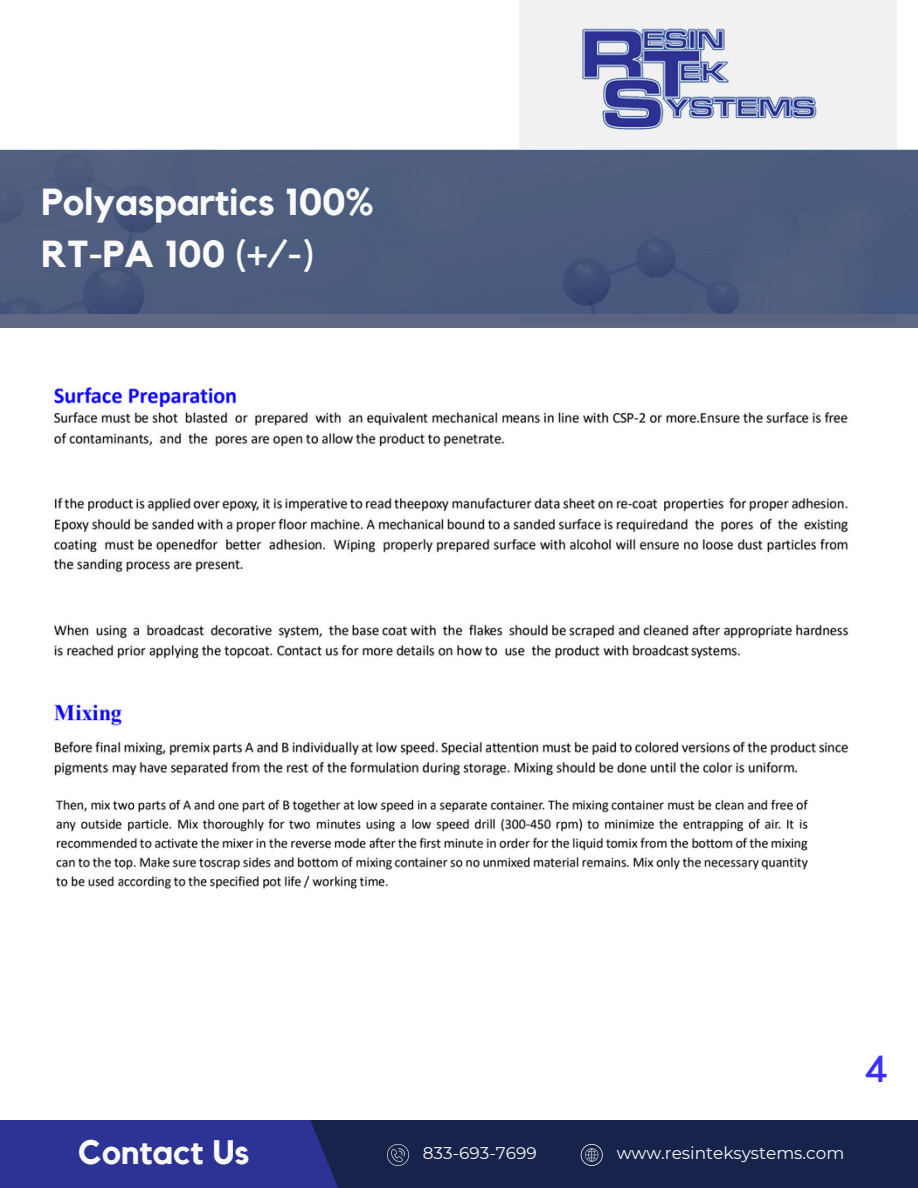
<style>
.page{position:relative;width:918px;height:1188px;background:#fff}
.page>*{position:absolute;margin:0;border:0;box-sizing:border-box;transform-origin:0 0}
.t1{font:700 37.5px/51.8px "Kollektif";color:#fafafa}
.t2{font:37.5px "Kollektif";color:#3b2efe}
.t3{font:700 33.9px "Kollektif";color:#fafafa}
.t4{font:16.95px "Montserrat";color:#fafafa}
</style>
<div class="page">
<div style="left:519px;top:0;width:377px;height:324px;background:#f1f1f1"></div>
<div style="left:234px;top:1120px;width:684px;height:68px;background:#18234b"></div>
<div style="left:0;top:1120px;width:338px;height:68px;background:#2d3395"></div>
<svg style="left:581px;top:1144px;width:22px;height:22px"></svg>
<svg style="left:387px;top:1144px;width:22px;height:22px"></svg>
<svg style="left:0;top:150px;width:918px;height:178px;background:#4d5c7e"></svg>
<img style="left:582px;top:28px;width:235px;height:102px">
<img style="left:53px;top:387px;width:796px;height:389px">
<img style="left:55px;top:799px;width:754px;height:90px">
<p class="t1" style="left:42px;top:178px;width:334px">Polyaspartics 100%<br>RT-PA 100 (+/-)</p>
<p class="t2" style="left:864px;top:1051px;width:26px">4</p>
<h1 class="t3" style="left:78px;top:1137px;width:173px">Contact Us</h1>
<p class="t4" style="left:423px;top:1142px;width:115px">833-693-7699</p>
<p class="t4" style="left:617px;top:1142px;width:229px">www.resinteksystems.com</p>
</div>
